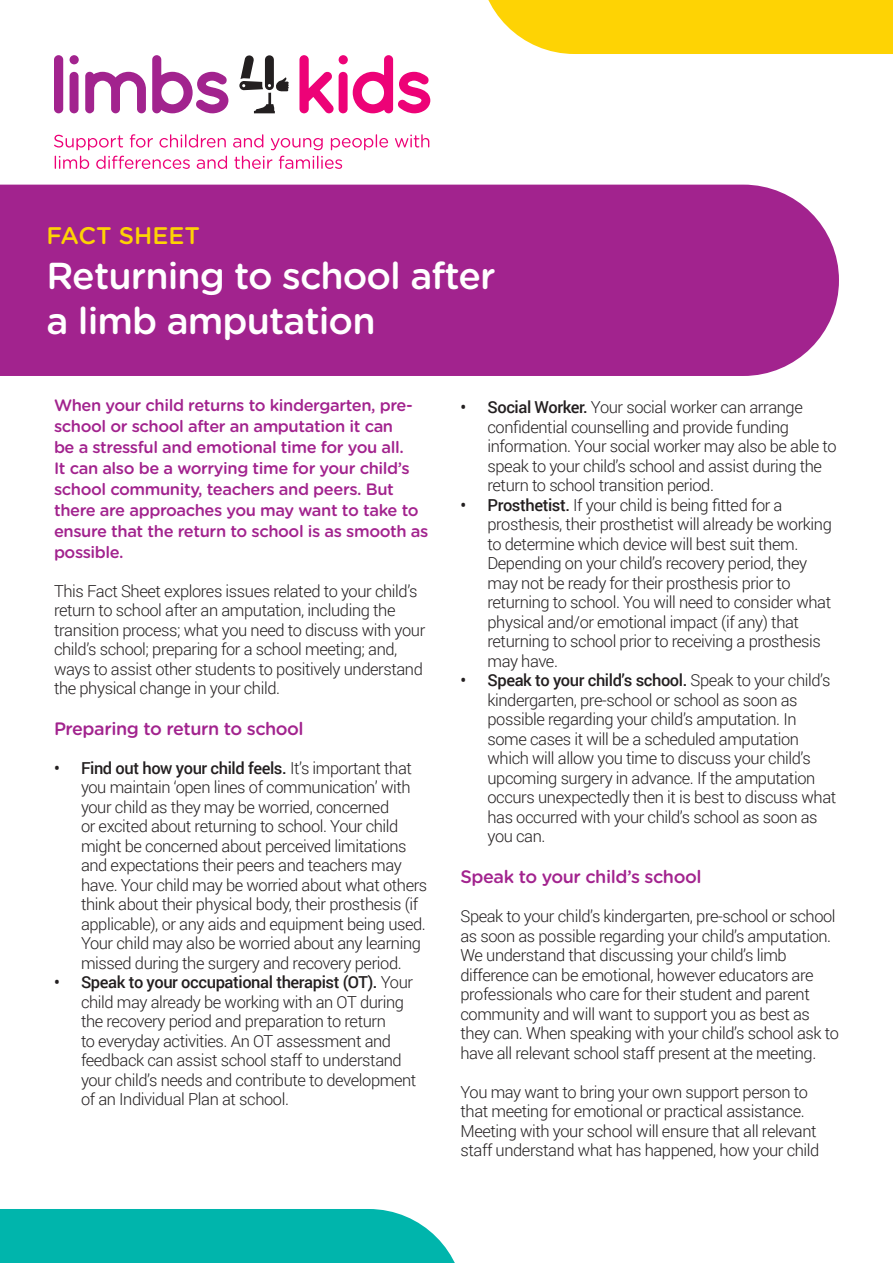
<style>
.page{position:relative;width:893px;height:1263px;background:#fff}
.page>*{position:absolute;margin:0;border:0;box-sizing:border-box;transform-origin:0 0}
.t1{font:500 37.5px "Gotham Rounded";letter-spacing:-.025em;color:#fff}
.t2{font:500 24px "Gotham Rounded";color:#fed304}
.t3{font:500 18px "Gotham Rounded";letter-spacing:-.025em;color:#a2238e}
.t4{font:300 16.5px/19.5px "Roboto";letter-spacing:-.025em;color:#231f20}
.t5{font:500 16.5px/21px "Gotham Rounded";letter-spacing:-.025em;color:#a2238e}
.s1{font-weight:500}
</style>
<div class="page">
<div style="left:488px;top:0;width:405px;height:54px;background:#fed304"></div>
<div style="left:0;top:1209px;width:455px;height:54px;background:#00b5ac"></div>
<div style="left:0;top:185px;width:839px;height:191px;background:#a2238e"></div>
<svg style="left:239px;top:56px;width:50px;height:57px"></svg>
<div style="left:54px;top:56px;width:9px;height:57px;background:#a2238e;border-radius:5px"></div>
<div style="left:70px;top:72px;width:9px;height:41px;background:#a2238e;border-radius:5px"></div>
<svg style="left:85px;top:72px;width:61px;height:41px"></svg>
<svg style="left:152px;top:56px;width:76px;height:57px"></svg>
<div style="left:70px;top:56px;width:9px;height:8px;background:#a2238e;border-radius:50%"></div>
<svg style="left:299px;top:56px;width:35px;height:57px"></svg>
<div style="left:339px;top:72px;width:9px;height:41px;background:#ed0277;border-radius:5px"></div>
<svg style="left:353px;top:56px;width:77px;height:57px"></svg>
<div style="left:339px;top:56px;width:9px;height:8px;background:#ed0277;border-radius:50%"></div>
<svg style="left:54px;top:135px;width:69px;height:15px"></svg>
<svg style="left:130px;top:134px;width:23px;height:14px"></svg>
<svg style="left:159px;top:134px;width:67px;height:14px"></svg>
<svg style="left:233px;top:134px;width:30px;height:14px"></svg>
<svg style="left:271px;top:138px;width:52px;height:12px"></svg>
<svg style="left:331px;top:134px;width:57px;height:16px"></svg>
<svg style="left:395px;top:134px;width:34px;height:14px"></svg>
<svg style="left:55px;top:156px;width:34px;height:13px"></svg>
<svg style="left:96px;top:156px;width:94px;height:13px"></svg>
<svg style="left:197px;top:156px;width:30px;height:13px"></svg>
<svg style="left:234px;top:156px;width:38px;height:13px"></svg>
<svg style="left:279px;top:156px;width:63px;height:13px"></svg>
<p class="t2" style="left:46px;top:218px;width:155px">FACT SHEET</p>
<p class="t1" style="left:46px;top:249px;width:451px">Returning to school after</p>
<p class="t1" style="left:46px;top:294px;width:331px">a limb amputation</p>
<p class="t5" style="left:54px;top:394px;width:376px">When your child returns to kindergarten, pre&shy;school or school after an amputation it can<br>be a stressful and emotional time for you all.<br>It can also be a worrying time for your child’s school community, teachers and peers. But there are approaches you may want to take to ensure that the return to school is as smooth as possible.</p>
<p class="t4" style="left:54px;top:581px;width:373px">This Fact Sheet explores issues related to your child’s return to school after an amputation, including the transition process; what you need to discuss with your child’s school; preparing for a school meeting; and, ways to assist other students to positively understand the physical change in your child.</p>
<p class="t3" style="left:54px;top:716px;width:251px">Preparing to return to school</p>
<p class="t4" style="left:81px;top:758px;width:348px;text-indent:-27px"><span class="s1">• Find out how your child feels.</span> It’s important that you maintain ‘open lines of communication’ with your child as they may be worried, concerned<br>or excited about returning to school. Your child might be concerned about perceived limitations and expectations their peers and teachers may have. Your child may be worried about what others think about their physical body, their prosthesis (if applicable), or any aids and equipment being used.<br>Your child may also be worried about any learning missed during the surgery and recovery period.</p>
<p class="t4" style="left:81px;top:972px;width:337px;text-indent:-27px"><span class="s1">• Speak to your occupational therapist (OT).</span> Your child may already be working with an OT during the recovery period and preparation to return<br>to everyday activities. An OT assessment and feedback can assist school staff to understand your child’s needs and contribute to development of an Individual Plan at school.</p>
<p class="t4" style="left:487px;top:397px;width:351px;text-indent:-27px"><span class="s1">• Social Worker.</span> Your social worker can arrange confidential counselling and provide funding information. Your social worker may also be able to speak to your child’s school and assist during the return to school transition period.</p>
<p class="t4" style="left:487px;top:495px;width:346px;text-indent:-27px"><span class="s1">• Prosthetist.</span> If your child is being fitted for a prosthesis, their prosthetist will already be working to determine which device will best suit them.<br>Depending on your child’s recovery period, they may not be ready for their prosthesis prior to returning to school. You will need to consider what physical and/or emotional impact (if any) that returning to school prior to receiving a prosthesis may have.</p>
<p class="t4" style="left:487px;top:670px;width:350px;text-indent:-27px"><span class="s1">• Speak to your child’s school.</span> Speak to your child’s kindergarten, pre-school or school as soon as possible regarding your child’s amputation. In some cases it will be a scheduled amputation which will allow you time to discuss your child’s upcoming surgery in advance. If the amputation occurs unexpectedly then it is best to discuss what has occurred with your child’s school as soon as you can.</p>
<p class="t3" style="left:460px;top:864px;width:243px">Speak to your child’s school</p>
<p class="t4" style="left:460px;top:906px;width:377px">Speak to your child’s kindergarten, pre-school or school as soon as possible regarding your child’s amputation.</p>
<p class="t4" style="left:460px;top:945px;width:380px">We understand that discussing your child’s limb difference can be emotional, however educators are professionals who care for their student and parent community and will want to support you as best as they can. When speaking with your child’s school ask to have all relevant school staff present at the meeting.</p>
<p class="t4" style="left:460px;top:1081px;width:360px">You may want to bring your own support person to that meeting for emotional or practical assistance.<br>Meeting with your school will ensure that all relevant staff understand what has happened, how your child</p>
</div>
